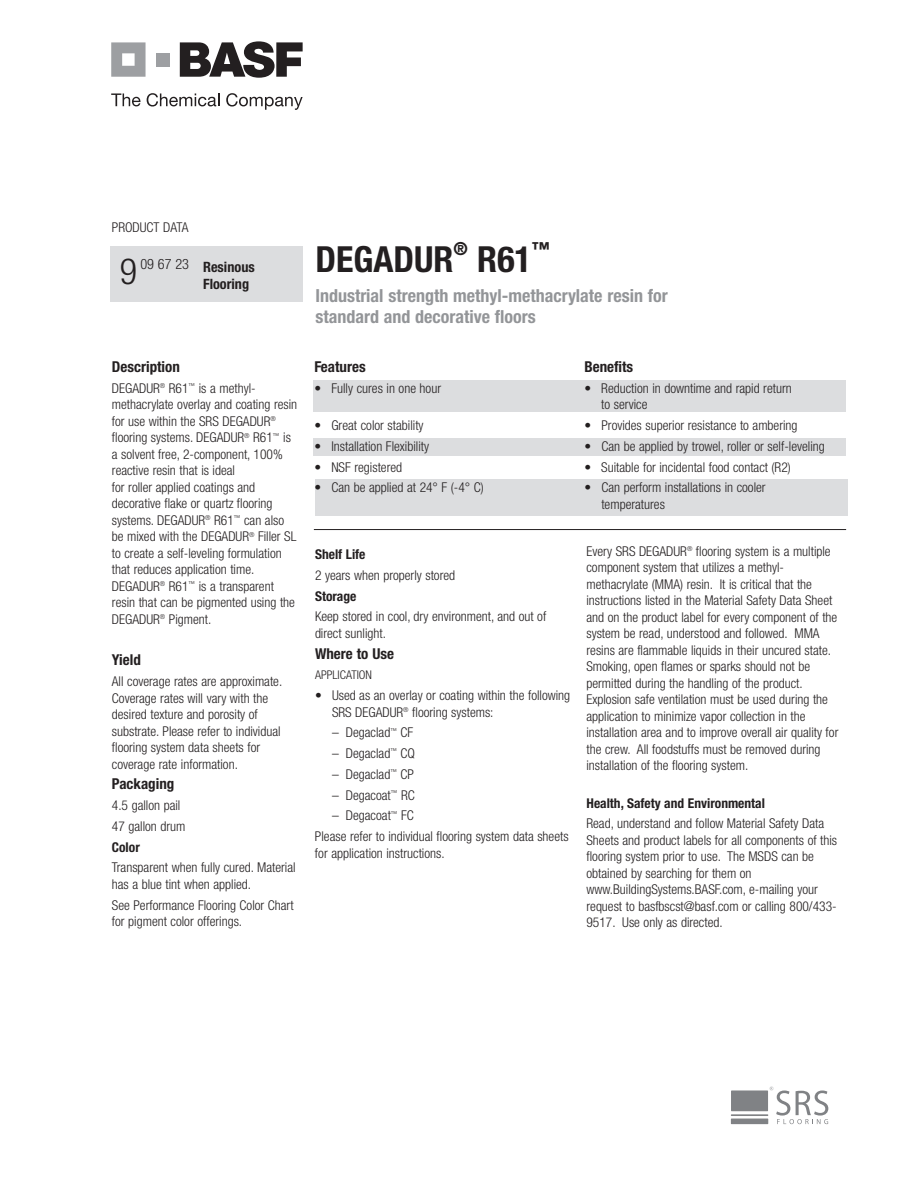
<style>
.page{position:relative;width:918px;height:1188px;background:#fff}
.page>*{position:absolute;margin:0;border:0;box-sizing:border-box;transform-origin:0 0}
.t1{font:700 condensed 36px "Helvetica Neue";color:#231f20}
.t2{font:300 condensed 36px "Helvetica Neue";color:#231f20}
.t3{font:700 condensed 18px/21px "Helvetica Neue";color:#939598}
.t4{font:700 condensed 18px "Helvetica Neue";color:#231f20}
.t5{font:700 condensed 15px "Helvetica Neue";color:#231f20}
.t6{font:700 condensed 14.25px/16.5px "Helvetica Neue";color:#231f20}
.t7{font:300 condensed 14.25px "Helvetica Neue";color:#231f20}
.t8{font:300 condensed 13.5px/16.5px "Helvetica Neue";color:#231f20}
.t9{font:700 condensed 13.5px "Helvetica Neue";color:#231f20}
.t10{font:300 condensed 12px "Helvetica Neue";color:#231f20}
</style>
<div class="page">
<div style="left:315px;top:479px;width:532px;height:37px;background:#dcdddf"></div>
<div style="left:313px;top:439px;width:532px;height:17px;background:#dcdddf"></div>
<svg style="left:731px;top:1087px;width:97px;height:37px"></svg>
<div style="left:313px;top:380px;width:532px;height:32px;background:#dcdddf"></div>
<hr style="left:314px;top:529px;width:532px;height:1px;background:#231f20">
<svg style="left:111px;top:93px;width:30px;height:13px"></svg>
<svg style="left:147px;top:93px;width:72px;height:14px"></svg>
<svg style="left:226px;top:93px;width:77px;height:17px"></svg>
<svg style="left:180px;top:41px;width:123px;height:37px"></svg>
<svg style="left:111px;top:42px;width:35px;height:35px"></svg>
<div style="left:156px;top:53px;width:13px;height:13px;background:#9d9fa2"></div>
<div style="left:110px;top:246px;width:193px;height:55px;background:#dcdddf"></div>
<p class="t8" style="left:112px;top:220px;width:78px">PRODUCT DATA</p>
<h1 class="t2" style="left:120px;top:258px;width:19px">9</h1>
<p class="t7" style="left:140px;top:259px;width:50px">09 67 23</p>
<p class="t6" style="left:203px;top:259px;width:53px">Resinous<br>Flooring</p>
<p class="t5" style="left:112px;top:358px;width:69px">Description</p>
<p class="t8" style="left:112px;top:381px;width:187px">DEGADUR<sup>®</sup> R61<sup>™</sup> is a methyl&shy;methacrylate overlay and coating resin for use within the SRS DEGADUR<sup>® </sup>flooring systems. DEGADUR<sup>®</sup> R61<sup>™</sup> is a solvent free, 2-component, 100% reactive resin that is ideal<br>for roller applied coatings and decorative flake or quartz flooring systems. DEGADUR<sup>®</sup> R61<sup>™</sup> can also be mixed with the DEGADUR<sup>®</sup> Filler SL to create a self-leveling formulation that reduces application time.<br>DEGADUR<sup>®</sup> R61<sup>™</sup> is a transparent resin that can be pigmented using the<br>DEGADUR<sup>®</sup> Pigment.</p>
<p class="t5" style="left:112px;top:651px;width:30px">Yield</p>
<p class="t8" style="left:112px;top:674px;width:172px">All coverage rates are approximate.<br>Coverage rates will vary with the desired texture and porosity of substrate. Please refer to individual flooring system data sheets for coverage rate information.</p>
<p class="t5" style="left:112px;top:775px;width:64px">Packaging</p>
<p class="t8" style="left:112px;top:796px;width:75px;line-height:20.7px">4.5 gallon pail<br>47 gallon drum</p>
<p class="t9" style="left:112px;top:839px;width:29px">Color</p>
<p class="t8" style="left:112px;top:861px;width:185px">Transparent when fully cured. Material has a blue tint when applied.</p>
<p class="t8" style="left:112px;top:898px;width:183px">See Performance Flooring Color Chart for pigment color offerings.</p>
<h1 class="t1" style="left:315px;top:238px;width:140px">DEGADUR</h1>
<h2 class="t4" style="left:453px;top:238px;width:16px">®</h2>
<h1 class="t1" style="left:477px;top:238px;width:56px">R61</h1>
<h2 class="t4" style="left:532px;top:238px;width:19px">™</h2>
<h2 class="t3" style="left:315px;top:285px;width:354px">Industrial strength methyl-methacrylate resin for standard and decorative floors</h2>
<p class="t5" style="left:314px;top:358px;width:53px">Features</p>
<p class="t5" style="left:584px;top:358px;width:50px">Benefits</p>
<p class="t8" style="left:314px;top:381px;width:128px">• Fully cures in one hour</p>
<p class="t8" style="left:601px;top:381px;width:192px;text-indent:-17px">• Reduction in downtime and rapid return to service</p>
<p class="t8" style="left:314px;top:418px;width:111px">• Great color stability</p>
<p class="t8" style="left:584px;top:418px;width:215px">• Provides superior resistance to ambering</p>
<p class="t8" style="left:314px;top:439px;width:116px">• Installation Flexibility</p>
<p class="t8" style="left:584px;top:439px;width:242px">• Can be applied by trowel, roller or self-leveling</p>
<p class="t8" style="left:314px;top:460px;width:89px">• NSF registered</p>
<p class="t8" style="left:584px;top:460px;width:208px">• Suitable for incidental food contact (R2)</p>
<p class="t8" style="left:314px;top:481px;width:171px">• Can be applied at 24° F (-4° C)</p>
<p class="t8" style="left:601px;top:481px;width:166px;text-indent:-17px">• Can perform installations in cooler temperatures</p>
<p class="t9" style="left:315px;top:546px;width:52px">Shelf Life</p>
<p class="t8" style="left:315px;top:568px;width:142px">2 years when properly stored</p>
<p class="t9" style="left:315px;top:588px;width:43px">Storage</p>
<p class="t8" style="left:315px;top:609px;width:233px">Keep stored in cool, dry environment, and out of direct sunlight.</p>
<p class="t5" style="left:315px;top:644px;width:81px">Where to Use</p>
<p class="t10" style="left:315px;top:671px;width:59px">APPLICATION</p>
<p class="t8" style="left:332px;top:688px;width:240px;text-indent:-17px">• Used as an overlay or coating within the following<br>SRS DEGADUR<sup>®</sup> flooring systems:</p>
<p class="t8" style="left:332px;top:725px;width:83px">– Degaclad<sup>™</sup> CF</p>
<p class="t8" style="left:332px;top:746px;width:85px">– Degaclad<sup>™</sup> CQ</p>
<p class="t8" style="left:332px;top:767px;width:84px">– Degaclad<sup>™</sup> CP</p>
<p class="t8" style="left:332px;top:788px;width:84px">– Degacoat<sup>™</sup> RC</p>
<p class="t8" style="left:315px;top:806px;width:255px;line-height:20.7px;text-indent:17px">– Degacoat<sup>™</sup> FC<br>Please refer to individual flooring system data sheets</p>
<p class="t8" style="left:315px;top:846px;width:131px">for application instructions.</p>
<p class="t8" style="left:586px;top:544px;width:253px">Every SRS DEGADUR<sup>®</sup> flooring system is a multiple component system that utilizes a methyl&shy;methacrylate (MMA) resin. It is critical that the instructions listed in the Material Safety Data Sheet and on the product label for every component of the system be read, understood and followed. MMA resins are flammable liquids in their uncured state.<br>Smoking, open flames or sparks should not be permitted during the handling of the product.<br>Explosion safe ventilation must be used during the application to minimize vapor collection in the installation area and to improve overall air quality for the crew. All foodstuffs must be removed during installation of the flooring system.</p>
<p class="t9" style="left:586px;top:795px;width:180px">Health, Safety and Environmental</p>
<p class="t8" style="left:586px;top:816px;width:252px">Read, understand and follow Material Safety Data Sheets and product labels for all components of this flooring system prior to use. The MSDS can be obtained by searching for them on www.BuildingSystems.BASF.com, e-mailing your request to basfbscst@basf.com or calling 800/433- 9517. Use only as directed.</p>
</div>
